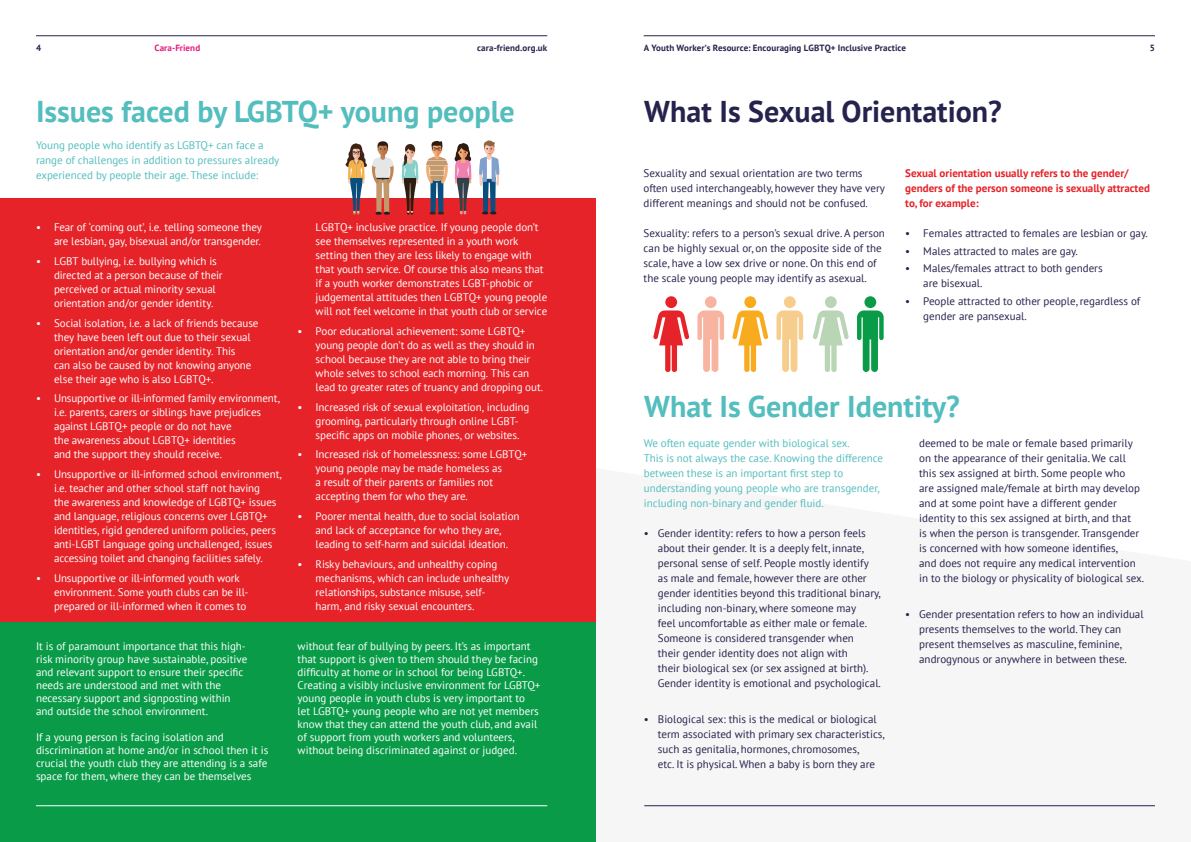
<style>
.page{position:relative;width:1191px;height:842px;background:#fff}
.page>*{position:absolute;margin:0;border:0;box-sizing:border-box;transform-origin:0 0}
.t1{font:700 30px "PT Sans";color:#54bdbe}
.t2{font:700 30px "PT Sans";color:#25234d}
.t3{font:11px/14px "PT Sans";letter-spacing:-.01em;color:#fff}
.t4{font:11px/15px "PT Sans";color:#25234d}
.t5{font:11px/15px "PT Sans";color:#54bdbe}
.t6{font:700 11px/15px "PT Sans";color:#e52328}
.t7{font:700 9px "PT Sans";letter-spacing:.01em;color:#25234d}
.t8{font:700 9px "PT Sans";letter-spacing:.01em;color:#e71b7c}
</style>
<div class="page">
<hr style="left:36px;top:36px;width:511px;height:1px;background:#25234d">
<hr style="left:643px;top:36px;width:512px;height:1px;background:#25234d">
<hr style="left:644px;top:805px;width:511px;height:1px;background:#25234d">
<div style="left:0;top:595px;width:595px;height:247px;background:#099b48"></div>
<hr style="left:36px;top:805px;width:511px;height:1px;background:#fff">
<div style="left:0;top:198px;width:595px;height:424px;background:#e52328"></div>
<svg style="left:402px;top:144px;width:16px;height:71px"></svg>
<svg style="left:426px;top:141px;width:22px;height:74px"></svg>
<svg style="left:479px;top:140px;width:20px;height:75px"></svg>
<svg style="left:345px;top:141px;width:49px;height:74px"></svg>
<svg style="left:454px;top:143px;width:17px;height:71px"></svg>
<div style="left:784px;top:296px;width:11px;height:12px;background:#f6cd8d;border-radius:50%"></div>
<svg style="left:776px;top:310px;width:27px;height:62px"></svg>
<div style="left:705px;top:296px;width:11px;height:12px;background:#f7b4a0;border-radius:50%"></div>
<svg style="left:697px;top:310px;width:27px;height:62px"></svg>
<div style="left:864px;top:296px;width:12px;height:12px;background:#099b48;border-radius:50%"></div>
<svg style="left:857px;top:310px;width:26px;height:62px"></svg>
<div style="left:744px;top:296px;width:12px;height:12px;background:#f8ab1f;border-radius:50%"></div>
<svg style="left:732px;top:310px;width:36px;height:62px"></svg>
<div style="left:665px;top:296px;width:12px;height:12px;background:#e52328;border-radius:50%"></div>
<svg style="left:653px;top:310px;width:36px;height:62px"></svg>
<div style="left:825px;top:296px;width:11px;height:12px;background:#bad5b5;border-radius:50%"></div>
<svg style="left:813px;top:310px;width:36px;height:62px"></svg>
<p class="t7" style="left:36px;top:42px;width:7px">4</p>
<p class="t8" style="left:154px;top:42px;width:47px">Cara-Friend</p>
<p class="t7" style="left:477px;top:42px;width:71px">cara-friend.org.uk</p>
<p class="t7" style="left:643px;top:42px;width:264px">A Youth Worker’s Resource: Encouraging LGBTQ+ Inclusive Practice</p>
<p class="t7" style="left:1149px;top:42px;width:7px">5</p>
<h1 class="t1" style="left:36px;top:91px;width:480px">Issues faced by LGBTQ+ young people</h1>
<p class="t5" style="left:36px;top:137px;width:245px">Young people who identify as LGBTQ+ can face a range of challenges in addition to pressures already experienced by people their age. These include:</p>
<p class="t3" style="left:36px;top:220px;width:228px;text-align:right">• Fear of ‘coming out’, i.e. telling someone they are lesbian, gay, bisexual and/or transgender.</p>
<p class="t3" style="left:54px;top:254px;width:170px;text-indent:-18px">• LGBT bullying, i.e. bullying which is directed at a person because of their perceived or actual minority sexual orientation and/or gender identity.</p>
<p class="t3" style="left:54px;top:316px;width:206px;text-indent:-18px">• Social isolation, i.e. a lack of friends because they have been left out due to their sexual orientation and/or gender identity. This<br>can also be caused by not knowing anyone else their age who is also LGBTQ+.</p>
<p class="t3" style="left:54px;top:391px;width:227px;text-indent:-18px">• Unsupportive or ill-informed family environment, i.e. parents, carers or siblings have prejudices against LGBTQ+ people or do not have<br>the awareness about LGBTQ+ identities<br>and the support they should receive.</p>
<p class="t3" style="left:54px;top:467px;width:229px;text-indent:-18px">• Unsupportive or ill-informed school environment, i.e. teacher and other school staff not having<br>the awareness and knowledge of LGBTQ+ issues and language, religious concerns over LGBTQ+ identities, rigid gendered uniform policies, peers anti-LGBT language going unchallenged, issues accessing toilet and changing facilities safely.</p>
<p class="t3" style="left:54px;top:571px;width:196px;text-indent:-18px">• Unsupportive or ill-informed youth work environment. Some youth clubs can be ill&shy;prepared or ill-informed when it comes to</p>
<p class="t3" style="left:36px;top:640px;width:213px;line-height:13px">It is of paramount importance that this high&shy;risk minority group have sustainable, positive and relevant support to ensure their specific needs are understood and met with the necessary support and signposting within and outside the school environment.</p>
<p class="t3" style="left:36px;top:731px;width:234px;line-height:13px">If a young person is facing isolation and discrimination at home and/or in school then it is crucial the youth club they are attending is a safe space for them, where they can be themselves</p>
<p class="t3" style="left:316px;top:220px;width:233px">LGBTQ+ inclusive practice. If young people don’t see themselves represented in a youth work setting then they are less likely to engage with that youth service. Of course this also means that if a youth worker demonstrates LGBT-phobic or judgemental attitudes then LGBTQ+ young people will not feel welcome in that youth club or service</p>
<p class="t3" style="left:316px;top:324px;width:229px;text-indent:-18px">• Poor educational achievement: some LGBTQ+ young people don’t do as well as they should in school because they are not able to bring their whole selves to school each morning. This can lead to greater rates of truancy and dropping out.</p>
<p class="t3" style="left:316px;top:400px;width:215px;text-indent:-18px">• Increased risk of sexual exploitation, including grooming, particularly through online LGBT&shy;specific apps on mobile phones, or websites.</p>
<p class="t3" style="left:316px;top:447px;width:213px;text-indent:-18px">• Increased risk of homelessness: some LGBTQ+ young people may be made homeless as<br>a result of their parents or families not accepting them for who they are.</p>
<p class="t3" style="left:316px;top:509px;width:205px;text-indent:-18px">• Poorer mental health, due to social isolation and lack of acceptance for who they are, leading to self-harm and suicidal ideation.</p>
<p class="t3" style="left:316px;top:557px;width:195px;text-indent:-18px">• Risky behaviours, and unhealthy coping mechanisms, which can include unhealthy relationships, substance misuse, self&shy;harm, and risky sexual encounters.</p>
<p class="t3" style="left:298px;top:640px;width:244px;line-height:13px">without fear of bullying by peers. It’s as important that support is given to them should they be facing difficulty at home or in school for being LGBTQ+.<br>Creating a visibly inclusive environment for LGBTQ+ young people in youth clubs is very important to<br>let LGBTQ+ young people who are not yet members know that they can attend the youth club, and avail of support from youth workers and volunteers, without being discriminated against or judged.</p>
<h1 class="t2" style="left:644px;top:91px;width:359px">What Is Sexual Orientation?</h1>
<p class="t4" style="left:643px;top:165px;width:243px">Sexuality and sexual orientation are two terms often used interchangeably, however they have very different meanings and should not be confused.</p>
<p class="t4" style="left:643px;top:225px;width:243px">Sexuality: refers to a person’s sexual drive. A person can be highly sexual or, on the opposite side of the scale, have a low sex drive or none. On this end of the scale young people may identify as asexual.</p>
<p class="t6" style="left:905px;top:165px;width:246px">Sexual orientation usually refers to the gender/ genders of the person someone is sexually attracted to, for example:</p>
<p class="t4" style="left:905px;top:225px;width:244px">• Females attracted to females are lesbian or gay.</p>
<p class="t4" style="left:905px;top:243px;width:174px">• Males attracted to males are gay.</p>
<p class="t4" style="left:923px;top:261px;width:181px;text-indent:-18px">• Males/females attract to both genders are bisexual.</p>
<p class="t4" style="left:923px;top:294px;width:219px;text-indent:-18px">• People attracted to other people, regardless of gender are pansexual.</p>
<h1 class="t1" style="left:644px;top:386px;width:317px">What Is Gender Identity?</h1>
<p class="t5" style="left:644px;top:435px;width:241px">We often equate gender with biological sex.<br>This is not always the case. Knowing the difference between these is an important first step to understanding young people who are transgender, including non-binary and gender fluid.</p>
<p class="t4" style="left:658px;top:525px;width:224px;text-indent:-14px">• Gender identity: refers to how a person feels about their gender. It is a deeply felt, innate, personal sense of self. People mostly identify as male and female, however there are other gender identities beyond this traditional binary, including non-binary, where someone may<br>feel uncomfortable as either male or female.<br>Someone is considered transgender when<br>their gender identity does not align with<br>their biological sex (or sex assigned at birth).<br>Gender identity is emotional and psychological.</p>
<p class="t4" style="left:658px;top:711px;width:228px;text-indent:-14px">• Biological sex: this is the medical or biological term associated with primary sex characteristics, such as genitalia, hormones, chromosomes,<br>etc. It is physical. When a baby is born they are</p>
<p class="t4" style="left:919px;top:435px;width:226px">deemed to be male or female based primarily on the appearance of their genitalia. We call this sex assigned at birth. Some people who<br>are assigned male/female at birth may develop and at some point have a different gender identity to this sex assigned at birth, and that<br>is when the person is transgender. Transgender is concerned with how someone identifies,<br>and does not require any medical intervention in to the biology or physicality of biological sex.</p>
<p class="t4" style="left:919px;top:606px;width:226px;text-indent:-14px">• Gender presentation refers to how an individual presents themselves to the world. They can present themselves as masculine, feminine, androgynous or anywhere in between these.</p>
</div>
